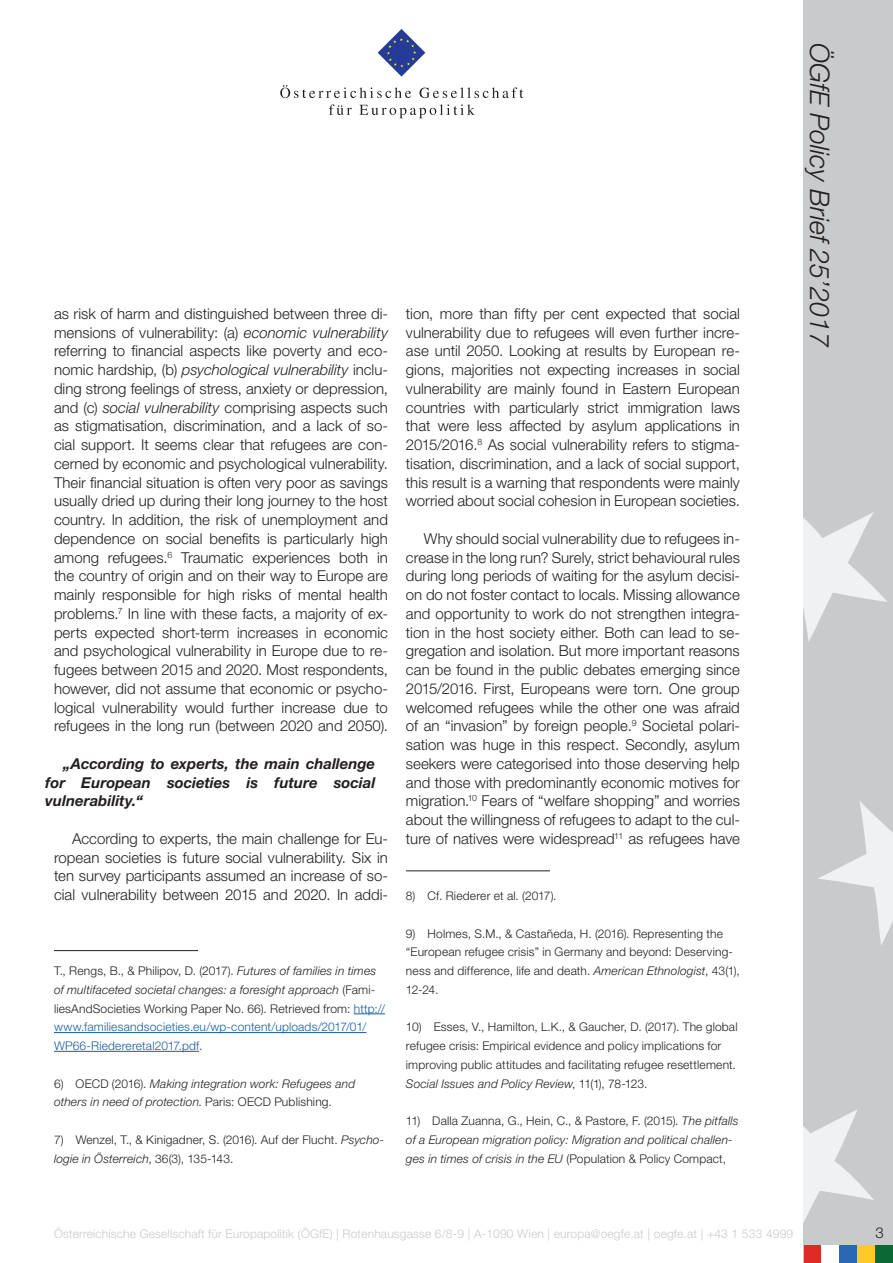
<style>
.page{position:relative;width:893px;height:1263px;background:#fff}
.page>*{position:absolute;margin:0;border:0;box-sizing:border-box;transform-origin:0 0}
.t1{font:italic 300 27px "Helvetica Neue LT Std";color:#231f20}
.Standard_Paragraph{font:300 15px/18.8px "Helvetica Neue LT Std";color:#231f20;text-align:justify}
.Standard_Paragraph-2{font:italic 700 15px/18.8px "Helvetica Neue LT Std";color:#231f20;text-align:justify}
.Footnotes{font:300 12px/18.8px "Helvetica Neue LT Std";letter-spacing:.015em;color:#231f20}
.Footnotes-2{font:italic 300 12px/18.8px "Helvetica Neue LT Std";letter-spacing:.015em;color:#231f20}
.t2{font:300 12px "Helvetica Neue LT Std";letter-spacing:.015em;color:#c9cacc}
.s1{font-style:italic}
.s2{color:#175d9e}
.s3{font-style:normal}
</style>
<div class="page">
<div style="left:804px;top:0;width:89px;height:1263px;background:#c9cacc"></div>
<svg style="left:804px;top:512px;width:83px;height:130px"></svg>
<svg style="left:818px;top:801px;width:75px;height:144px"></svg>
<svg style="left:804px;top:1110px;width:70px;height:111px"></svg>
<svg style="left:378px;top:29px;width:47px;height:48px"></svg>
<svg style="left:280px;top:85px;width:131px;height:13px"></svg>
<svg style="left:420px;top:87px;width:103px;height:11px"></svg>
<svg style="left:329px;top:104px;width:23px;height:11px"></svg>
<svg style="left:359px;top:104px;width:116px;height:14px"></svg>
<div style="left:857px;top:1245px;width:18px;height:18px;background:#fecb26"></div>
<div style="left:839px;top:1245px;width:18px;height:18px;background:#2b68b3"></div>
<div style="left:804px;top:1245px;width:17px;height:18px;background:#de2b26"></div>
<div style="left:875px;top:1245px;width:18px;height:18px;background:#0b6936"></div>
<div style="left:821px;top:1245px;width:18px;height:18px;background:#fff"></div>
<hr style="left:54px;top:950px;width:144px;height:1px;background:#231f20">
<hr style="left:354px;top:1013px;width:31px;height:1px;background:#175d9e">
<hr style="left:54px;top:1032px;width:312px;height:1px;background:#175d9e">
<hr style="left:54px;top:1051px;width:145px;height:1px;background:#175d9e">
<hr style="left:406px;top:870px;width:144px;height:1px;background:#231f20">
<p class="Standard_Paragraph" style="left:54px;top:304px;width:335px">as risk of harm and distinguished between three di&shy;mensions of vulnerability: (a) <span class="s1">economic vulnerability </span>referring to financial aspects like poverty and eco&shy;nomic hardship, (b) <span class="s1">psychological vulnerability</span> inclu&shy;ding strong feelings of stress, anxiety or depression, and (c) <span class="s1">social vulnerability</span> comprising aspects such as stigmatisation, discrimination, and a lack of so&shy;cial support. It seems clear that refugees are con&shy;cerned by economic and psychological vulnerability.<br>Their financial situation is often very poor as savings usually dried up during their long journey to the host country. In addition, the risk of unemployment and dependence on social benefits is particularly high among refugees.<sup>6</sup> Traumatic experiences both in the country of origin and on their way to Europe are mainly responsible for high risks of mental health problems.<sup>7</sup> In line with these facts, a majority of ex&shy;perts expected short-term increases in economic and psychological vulnerability in Europe due to re&shy;fugees between 2015 and 2020. Most respondents, however, did not assume that economic or psycho&shy;logical vulnerability would further increase due to refugees in the long run (between 2020 and 2050).</p>
<p class="Standard_Paragraph-2" style="left:45px;top:754px;width:331px;text-indent:18px">„According to experts, the main challenge for European societies is future social vulnerability.“</p>
<p class="Standard_Paragraph" style="left:54px;top:829px;width:335px;text-indent:18px">According to experts, the main challenge for Eu&shy;ropean societies is future social vulnerability. Six in ten survey participants assumed an increase of so&shy;cial vulnerability between 2015 and 2020. In addi-</p>
<p class="Footnotes" style="left:54px;top:961px;width:333px">T., Rengs, B., &amp; Philipov, D. (2017). <span class="s1">Futures of families in times of multifaceted societal changes: a foresight approach</span> (Fami&shy;liesAndSocieties Working Paper No. 66). Retrieved from: <span class="s2">http:// www.familiesandsocieties.eu/wp-content/uploads/2017/01/ WP66-Riedereretal2017.pdf</span>.</p>
<p class="Footnotes-2" style="left:54px;top:1074px;width:303px"><span class="s3">6) OECD (2016).</span> Making integration work: Refugees and others in need of protection<span class="s3">. Paris: OECD Publishing.</span></p>
<p class="Footnotes" style="left:54px;top:1130px;width:332px">7) Wenzel, T., &amp; Kinigadner, S. (2016). Auf der Flucht. <span class="s1">Psycho&shy;logie in Österreich</span>, 36(3), 135-143.</p>
<p class="Standard_Paragraph" style="left:406px;top:304px;width:335px">tion, more than fifty per cent expected that social vulnerability due to refugees will even further incre&shy;ase until 2050. Looking at results by European re&shy;gions, majorities not expecting increases in social vulnerability are mainly found in Eastern European countries with particularly strict immigration laws that were less affected by asylum applications in 2015/2016.<sup>8</sup> As social vulnerability refers to stigma&shy;tisation, discrimination, and a lack of social support, this result is a warning that respondents were mainly worried about social cohesion in European societies.</p>
<p class="Standard_Paragraph" style="left:406px;top:529px;width:335px;text-indent:18px">Why should social vulnerability due to refugees in&shy;crease in the long run? Surely, strict behavioural rules during long periods of waiting for the asylum decisi&shy;on do not foster contact to locals. Missing allowance and opportunity to work do not strengthen integra&shy;tion in the host society either. Both can lead to se&shy;gregation and isolation. But more important reasons can be found in the public debates emerging since 2015/2016. First, Europeans were torn. One group welcomed refugees while the other one was afraid of an “invasion” by foreign people.<sup>9</sup> Societal polari&shy;sation was huge in this respect. Secondly, asylum seekers were categorised into those deserving help and those with predominantly economic motives for migration.<sup>10</sup> Fears of “welfare shopping” and worries about the willingness of refugees to adapt to the cul&shy;ture of natives were widespread<sup>11</sup> as refugees have</p>
<p class="Footnotes" style="left:406px;top:886px;width:152px">8) Cf. Riederer et al. (2017).</p>
<p class="Footnotes" style="left:406px;top:924px;width:335px">9) Holmes, S.M., &amp; Castañeda, H. (2016). Representing the “European refugee crisis” in Germany and beyond: Deserving&shy;ness and difference, life and death. <span class="s1">American Ethnologist</span>, 43(1), 12-24.</p>
<p class="Footnotes" style="left:406px;top:1017px;width:333px">10) Esses, V., Hamilton, L.K., &amp; Gaucher, D. (2017). The global refugee crisis: Empirical evidence and policy implications for improving public attitudes and facilitating refugee resettlement.<br><span class="s1">Social Issues and Policy Review</span>, 11(1), 78-123.</p>
<p class="Footnotes-2" style="left:406px;top:1111px;width:334px"><span class="s3">11) Dalla Zuanna, G., Hein, C., &amp; Pastore, F. (2015).</span> The pitfalls of a European migration policy: Migration and political challen&shy;ges in times of crisis in the EU <span class="s3">(Population &amp; Policy Compact,</span></p>
<h1 class="t1" style="left:836px;top:43px;width:306px;rotate:90deg">ÖGfE Policy Brief 25’2017</h1>
<p class="t2" style="left:54px;top:1226px;width:741px">Österreichische Gesellschaft für Europapolitik (ÖGfE) | Rotenhausgasse 6/8-9 | A-1090 Wien | europa@oegfe.at | oegfe.at | +43 1 533 4999</p>
<p class="Standard_Paragraph" style="left:875px;top:1222px;width:10px">3</p>
</div>
